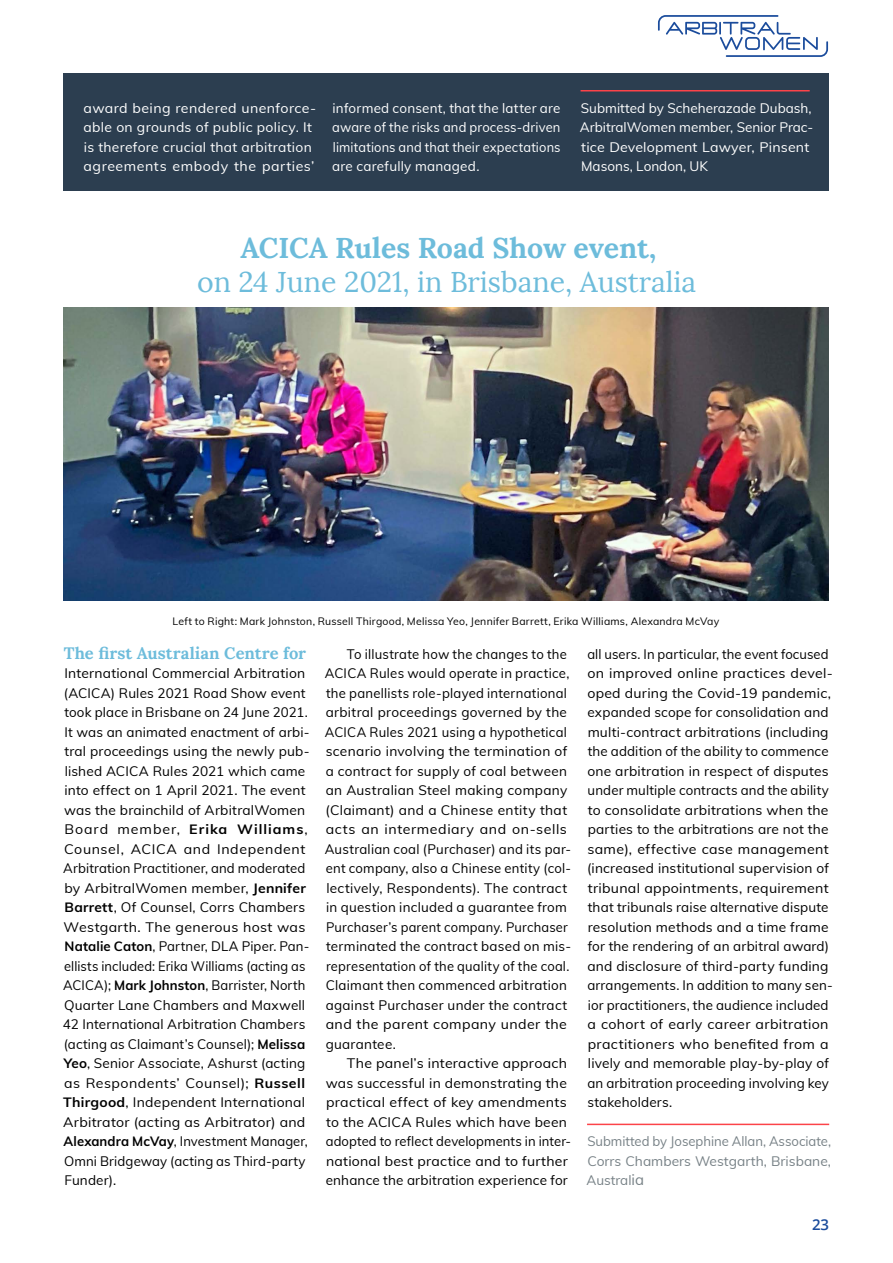
<style>
.page{position:relative;width:893px;height:1263px;background:#fff}
.page>*{position:absolute;margin:0;border:0;box-sizing:border-box;transform-origin:0 0}
.t1{font:28.5px "Lora";color:#6dbcdb}
.t2{font:700 28.5px "Lora";color:#6dbcdb}
.t3{font:700 16.5px "Lora";color:#6dbcdb}
.t4{font:600 15px "Open Sans";color:#1b4c9c}
.t5{font:13.5px/19.5px "Muli";letter-spacing:.015em;color:#000}
.t6{font:13.5px/19.5px "Muli";letter-spacing:.015em;color:#fff;text-align:justify}
.t7{font:13.5px/19.5px "Muli";letter-spacing:.015em;color:#000;scale:1.05 1}
.t8{font:13.5px/19.5px "Muli";letter-spacing:.015em;color:#fff;scale:1.05 1}
.t9{font:13.5px/19.5px "Muli";color:#778186;text-align:justify}
.t10{font:10.5px "Muli";letter-spacing:.02em;color:#000}
.s1{font-weight:700}
.s2{font-size:15px}
</style>
<div class="page">
<svg style="left:658px;top:15px;width:170px;height:42px"></svg>
<div style="left:64px;top:73px;width:765px;height:117px;background:#2c3e50"></div>
<hr style="left:581px;top:90px;width:229px;height:1px;background:#fc4349">
<hr style="left:587px;top:1123px;width:242px;height:2px;background:#fc4349">
<img style="left:64px;top:307px;width:764px;height:293px">
<p class="t8" style="left:84px;top:97px;width:223px">award being rendered unenforce&shy;able on grounds of public policy. It is therefore crucial that arbitration agreements embody the parties’</p>
<p class="t6" style="left:332px;top:97px;width:230px">informed consent, that the latter are aware of the risks and process-driven limitations and that their expectations are carefully managed.</p>
<p class="t6" style="left:580px;top:97px;width:235px;text-align:left">Submitted by Scheherazade Dubash,<br>ArbitralWomen member, Senior Prac&shy;tice Development Lawyer, Pinsent<br>Masons, London, UK</p>
<h1 class="t2" style="left:240px;top:230px;width:417px">ACICA Rules Road Show event,</h1>
<h1 class="t1" style="left:197px;top:265px;width:501px">on 24 June 2021, in Brisbane, Australia</h1>
<p class="t10" style="left:173px;top:613px;width:548px">Left to Right: Mark Johnston, Russell Thirgood, Melissa Yeo, Jennifer Barrett, Erika Williams, Alexandra McVay</p>
<p class="t3" style="left:64px;top:642px;width:244px">The first Australian Centre for</p>
<p class="t5" style="left:63px;top:663px;width:248px">International Commercial Arbitration (ACICA) Rules 2021 Road Show event took place in Brisbane on 24 June 2021.<br>It was an animated enactment of arbi&shy;tral proceedings using the newly pub&shy;lished ACICA Rules 2021 which came into effect on 1 April 2021. The event was the brainchild of ArbitralWomen Board member, <span class="s1">Erika Williams</span>, Counsel, ACICA and Independent Arbitration Practitioner, and moderated by ArbitralWomen member, <span class="s1">Jennifer Barrett</span>, Of Counsel, Corrs Chambers Westgarth. The generous host was <span class="s1">Natalie Caton</span>, Partner, DLA Piper. Pan&shy;ellists included: Erika Williams (acting as ACICA); <span class="s1">Mark Johnston</span>, Barrister, North Quarter Lane Chambers and Maxwell 42 International Arbitration Chambers (acting as Claimant’s Counsel); <span class="s1">Melissa Yeo</span>, Senior Associate, Ashurst (acting as Respondents’ Counsel); <span class="s1">Russell Thirgood</span>, Independent International Arbitrator (acting as Arbitrator) and <span class="s1">Alexandra McVay</span>, Investment Manager, Omni Bridgeway (acting as Third-party Funder).</p>
<p class="t5" style="left:325px;top:643px;width:248px;text-indent:22px">To illustrate how the changes to the ACICA Rules would operate in practice, the panellists role-played international arbitral proceedings governed by the ACICA Rules 2021 using a hypothetical scenario involving the termination of a contract for supply of coal between an Australian Steel making company (Claimant) and a Chinese entity that acts an intermediary and on-sells Australian coal (Purchaser) and its par&shy;ent company, also a Chinese entity (col&shy;lectively, Respondents). The contract in question included a guarantee from Purchaser’s parent company. Purchaser terminated the contract based on mis&shy;representation of the quality of the coal.<br>Claimant then commenced arbitration against Purchaser under the contract and the parent company under the guarantee.</p>
<p class="t7" style="left:326px;top:1053px;width:235px;text-indent:21px">The panel’s interactive approach was successful in demonstrating the practical effect of key amendments to the ACICA Rules which have been adopted to reflect developments in inter&shy;national best practice and to further enhance the arbitration experience for</p>
<p class="t5" style="left:587px;top:643px;width:247px">all users. In particular, the event focused on improved online practices devel&shy;oped during the Covid-19 pandemic, expanded scope for consolidation and multi-contract arbitrations (including the addition of the ability to commence one arbitration in respect of disputes under multiple contracts and the ability to consolidate arbitrations when the parties to the arbitrations are not the same), effective case management (increased institutional supervision of tribunal appointments, requirement that tribunals raise alternative dispute resolution methods and a time frame for the rendering of an arbitral award) and disclosure of third-party funding arrangements. In addition to many sen&shy;ior practitioners, the audience included a cohort of early career arbitration practitioners who benefited from a lively and memorable play-by-play of an arbitration proceeding involving key stakeholders.</p>
<p class="t9" style="left:586px;top:1131px;width:246px">Submitted by Josephine Allan, Associate, Corrs Chambers Westgarth, Brisbane, Austral<span class="s2">ia</span></p>
<p class="t4" style="left:812px;top:1214px;width:19px">23</p>
</div>
